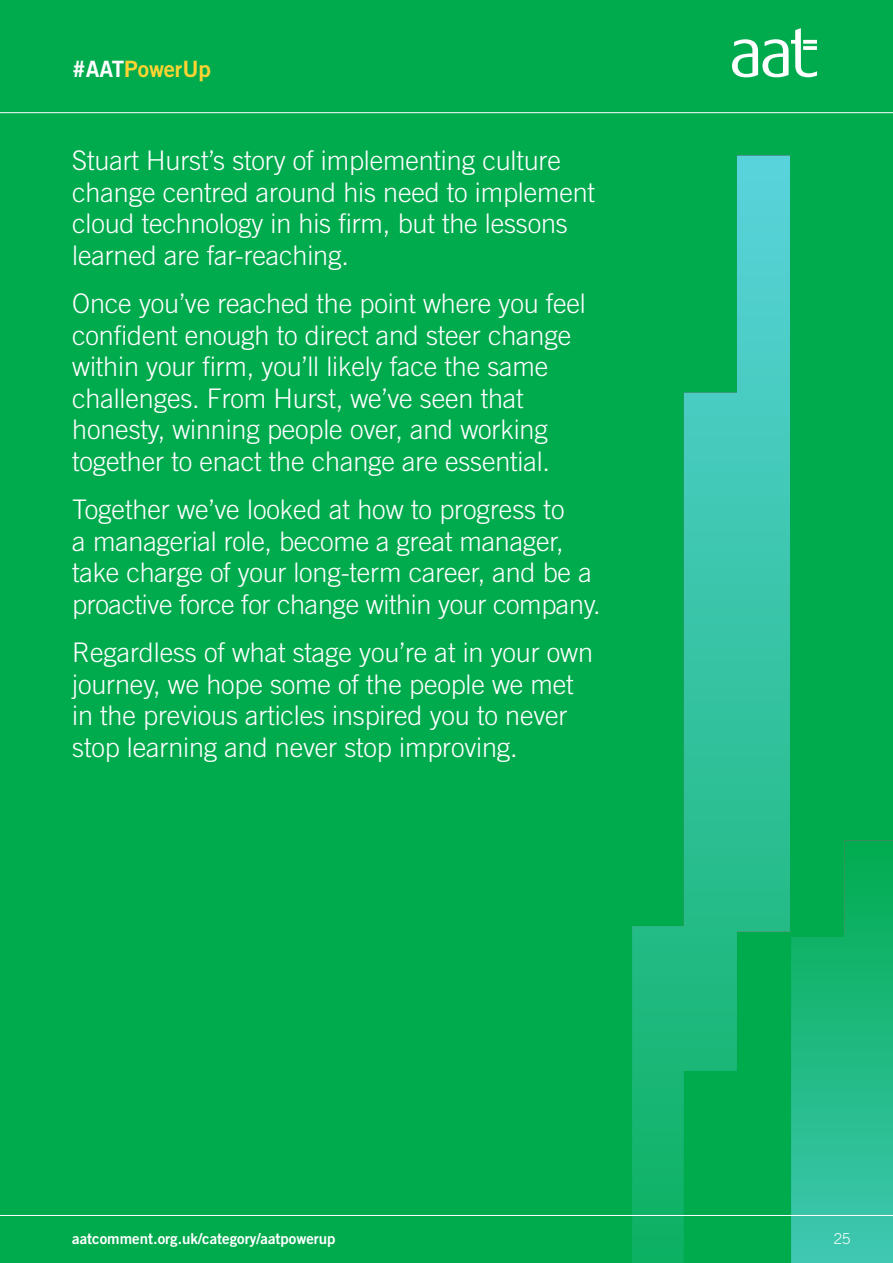
<style>
.page{position:relative;width:893px;height:1263px;background:#00ab4e}
.page>*{position:absolute;margin:0;border:0;box-sizing:border-box;transform-origin:0 0}
.t1{font:300 27px/31.5px "Trade Gothic";letter-spacing:-.005em;color:#fff}
.t2{font:22.5px "Trade Gothic Bold Two";letter-spacing:-.005em;color:#ffd432}
.t3{font:15px "Trade Gothic Bold Two";color:#fff}
.t4{font:300 15px "Trade Gothic";color:#fff}
.s1{color:#fff}
</style>
<div class="page">
<hr style="left:0;top:112px;width:893px;height:1px;background:#fff">
<svg style="left:732px;top:28px;width:85px;height:49px"></svg>
<svg style="left:632px;top:156px;width:158px;height:1107px"></svg>
<svg style="left:791px;top:840px;width:102px;height:423px"></svg>
<hr style="left:0;top:1215px;width:893px;height:1px;background:#fff">
<p class="t2" style="left:72px;top:55px;width:140px"><span class="s1">#AAT</span>PowerUp</p>
<p class="t1" style="left:72px;top:144px;width:524px">Stuart Hurst’s story of implementing culture change centred around his need to implement cloud technology in his frm, but the lessons learned are far-reaching.</p>
<p class="t1" style="left:72px;top:287px;width:515px">Once you’ve reached the point where you feel confdent enough to direct and steer change within your frm, you’ll likely face the same challenges. From Hurst, we’ve seen that honesty, winning people over, and working together to enact the change are essential.</p>
<p class="t1" style="left:72px;top:494px;width:530px">Together we’ve looked at how to progress to<br>a managerial role, become a great manager, take charge of your long-term career, and be a proactive force for change within your company.</p>
<p class="t1" style="left:72px;top:637px;width:522px">Regardless of what stage you’re at in your own journey, we hope some of the people we met in the previous articles inspired you to never stop learning and never stop improving.</p>
<p class="t3" style="left:72px;top:1229px;width:265px">aatcomment.org.uk/category/aatpowerup</p>
<p class="t4" style="left:834px;top:1229px;width:18px">25</p>
</div>
